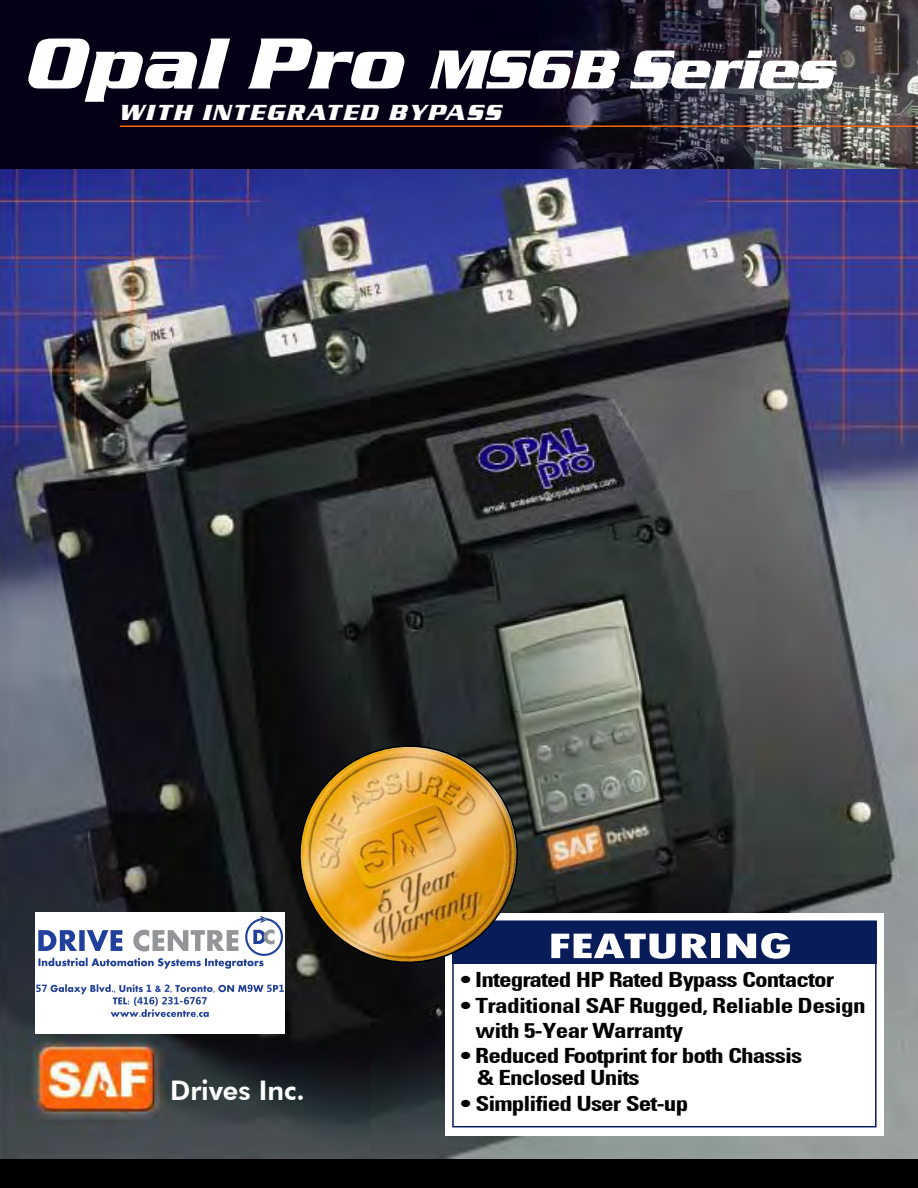
<style>
.page{position:relative;width:918px;height:1188px;background:#fff}
.page>*{position:absolute;margin:0;border:0;box-sizing:border-box;transform-origin:0 0}
.t1{font:italic 700 57px "Serpentine DEE";letter-spacing:-.01em;color:#fff}
.t2{font:800 condensed 37.5px "Tw Cen";letter-spacing:-.025em;color:#fff;scale:1.6 1}
.t3{font:800 27px "Futura BT";color:#fff}
.t4{font:italic 700 22.5px "Serpentine D";letter-spacing:.1em;color:#fff}
.t5{font:21px/25.2px "Univers";letter-spacing:-.035em;color:#000;scale:1.2 1}
.s1{font-size:75px}
</style>
<div class="page">
<img style="left:0;top:168px;width:918px;height:992px">
<div style="left:446px;top:914px;width:438px;height:222px;background:#fff"></div>
<div style="left:452px;top:920px;width:425px;height:207px;border:2px solid #091c5a"></div>
<div style="left:0;top:1160px;width:918px;height:28px;background:#000"></div>
<img style="left:0;top:0;width:918px;height:168px">
<hr style="left:120px;top:125px;width:798px;height:2px;background:#fe660d">
<div style="left:452px;top:921px;width:425px;height:43px;background:#091c5a"></div>
<img style="left:284px;top:730px;width:248px;height:249px">
<img style="left:35px;top:912px;width:249px;height:121px">
<h1 class="t1" style="left:27px;top:39px;width:810px"><span class="s1">Opal Pro</span> MS6B Series</h1>
<p class="t4" style="left:120px;top:100px;width:383px">WITH INTEGRATED BYPASS</p>
<p class="t3" style="left:170px;top:1074px;width:136px">Drives Inc.</p>
<h2 class="t2" style="left:547px;top:924px;width:155px">FEATURING</h2>
<p class="t5" style="left:460px;top:967px;width:313px">• Integrated HP Rated Bypass Contactor</p>
<p class="t5" style="left:475px;top:993px;width:327px;text-indent:-15px">• Traditional SAF Rugged, Reliable Design with 5-Year Warranty</p>
<p class="t5" style="left:477px;top:1044px;width:272px;line-height:22.5px;text-indent:-17px">• Reduced Footprint for both Chassis &amp; Enclosed Units</p>
<p class="t5" style="left:460px;top:1091px;width:191px">• Simplified User Set-up</p>
</div>
